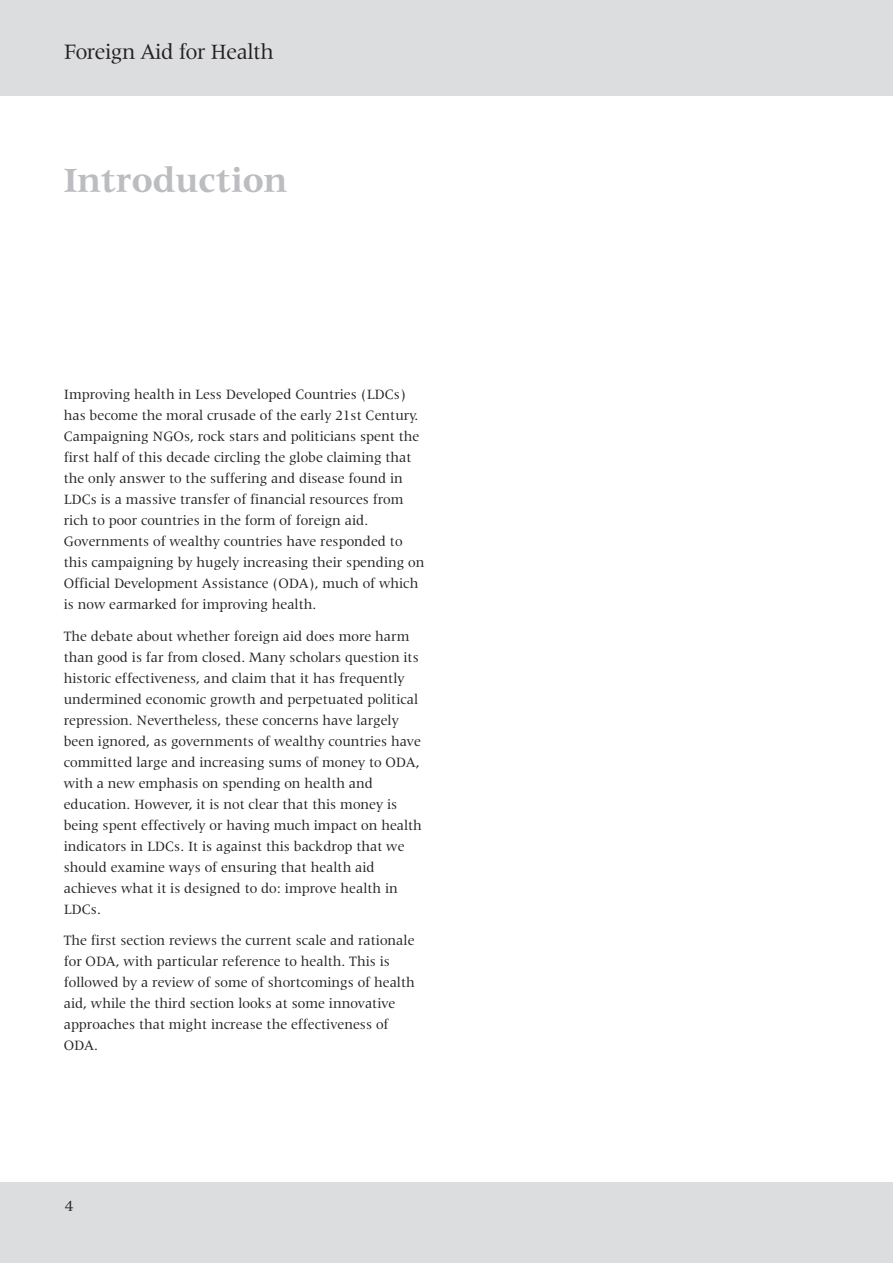
<style>
.page{position:relative;width:893px;height:1263px;background:#fff}
.page>*{position:absolute;margin:0;border:0;box-sizing:border-box;transform-origin:0 0}
.jh_a-head{font:700 36px "Latin 725 BT";color:#bcbdc0}
.t1{font:22.5px "Latin 725 BT";letter-spacing:-.02em;color:#231f20}
.t2{font:15.75px "Latin 725 BT";color:#231f20}
.jh_body{font:14.7px/21px "Latin 725 BT";color:#231f20}
</style>
<div class="page">
<div style="left:0;top:1182px;width:893px;height:81px;background:#dcdddf"></div>
<div style="left:0;top:0;width:893px;height:96px;background:#dcdddf"></div>
<p class="t1" style="left:64px;top:39px;width:212px">Foreign Aid for Health</p>
<p class="jh_a-head" style="left:64px;top:159px;width:225px">Introduction</p>
<p class="jh_body" style="left:64px;top:384px;width:362px">Improving health in Less Developed Countries (LDCs) has become the moral crusade of the early 21st Century.<br>Campaigning NGOs, rock stars and politicians spent the first half of this decade circling the globe claiming that the only answer to the suffering and disease found in LDCs is a massive transfer of financial resources from rich to poor countries in the form of foreign aid.<br>Governments of wealthy countries have responded to this campaigning by hugely increasing their spending on Official Development Assistance (ODA), much of which is now earmarked for improving health.</p>
<p class="jh_body" style="left:64px;top:625px;width:360px">The debate about whether foreign aid does more harm than good is far from closed. Many scholars question its historic effectiveness, and claim that it has frequently undermined economic growth and perpetuated political repression. Nevertheless, these concerns have largely been ignored, as governments of wealthy countries have committed large and increasing sums of money to ODA, with a new emphasis on spending on health and education. However, it is not clear that this money is being spent effectively or having much impact on health indicators in LDCs. It is against this backdrop that we should examine ways of ensuring that health aid achieves what it is designed to do: improve health in LDCs.</p>
<p class="jh_body" style="left:64px;top:930px;width:352px">The first section reviews the current scale and rationale for ODA, with particular reference to health. This is followed by a review of some of shortcomings of health aid, while the third section looks at some innovative approaches that might increase the effectiveness of ODA.</p>
<p class="t2" style="left:65px;top:1197px;width:10px">4</p>
</div>
